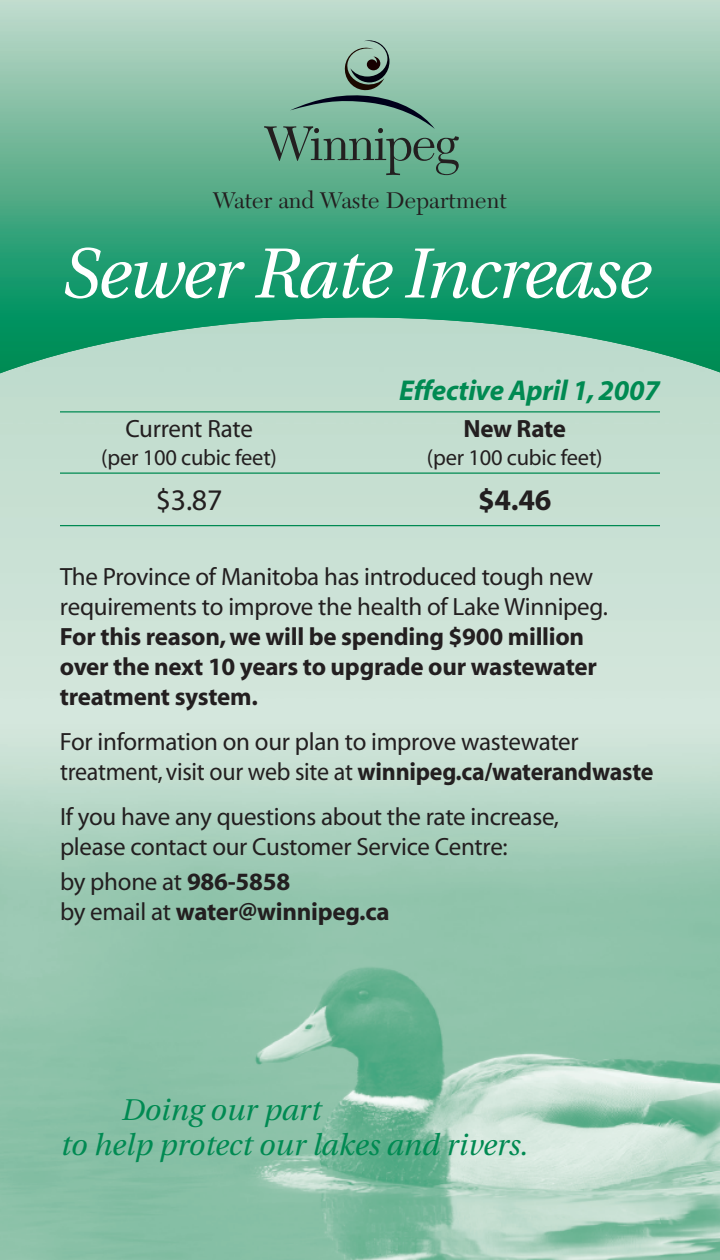
<style>
.page{position:relative;width:720px;height:1260px;background:#fff}
.page>*{position:absolute;margin:0;border:0;box-sizing:border-box;transform-origin:0 0}
.t1{font:italic 70.75px "Utopia";letter-spacing:-.02em;color:#fff}
.t2{font:italic 30px/35px "Utopia";color:#008a52}
.t3{font:30px "Myriad";color:#231f20}
.t4{font:700 30px "Myriad";color:#231f20}
.t5{font:italic 700 28.75px "Myriad";letter-spacing:-.01em;color:#008a52}
.t6{font:25px/30px "Myriad";letter-spacing:-.01em;color:#231f20}
.t7{font:700 25px/30px "Myriad";letter-spacing:-.01em;color:#231f20}
.t8{font:23.75px "New Caledonia";color:#231f20}
.t9{font:22.5px "Myriad";letter-spacing:-.01em;color:#231f20}
.s1{font-weight:700}
.s2{font-weight:400}
</style>
<div class="page">
<img style="left:0;top:373px;width:720px;height:887px">
<svg style="left:0;top:0;width:720px;height:373px;background:#65b596"></svg>
<hr style="left:60px;top:411px;width:600px;height:1px;background:#008a52">
<hr style="left:60px;top:472px;width:600px;height:2px;background:#008a52">
<hr style="left:60px;top:525px;width:600px;height:1px;background:#008a52">
<svg style="left:264px;top:40px;width:195px;height:135px;background:#7aab95"></svg>
<p class="t8" style="left:213px;top:190px;width:295px">Water and Waste Department</p>
<h1 class="t1" style="left:60px;top:245px;width:589px">Sewer Rate Increase</h1>
<p class="t5" style="left:399px;top:380px;width:262px">Effective April 1,2007</p>
<p class="t6" style="left:125px;top:416px;width:129px">Current Rate</p>
<p class="t7" style="left:463px;top:416px;width:104px">New Rate</p>
<p class="t9" style="left:101px;top:449px;width:177px">(per 100 cubic feet)</p>
<p class="t9" style="left:427px;top:449px;width:177px">(per 100 cubic feet)</p>
<p class="t3" style="left:156px;top:489px;width:68px">$3.87</p>
<p class="t4" style="left:478px;top:489px;width:75px">$4.46</p>
<p class="t6" style="left:60px;top:564px;width:549px">The Province of Manitoba has introduced tough new requirements to improve the health of Lake Winnipeg.</p>
<p class="t7" style="left:60px;top:624px;width:538px">For this reason,we will be spending $900 million over the next 10 years to upgrade our wastewater treatment system.</p>
<p class="t6" style="left:60px;top:729px;width:595px">For information on our plan to improve wastewater treatment, visit our web site at <span class="s1">winnipeg.ca/waterandwaste</span></p>
<p class="t6" style="left:60px;top:804px;width:501px">If you have any questions about the rate increase, please contact our Customer Service Centre:</p>
<p class="t7" style="left:60px;top:869px;width:331px"><span class="s2">by phone at</span> 986-5858<br><span class="s2">by email at</span> water@winnipeg.ca</p>
<p class="t2" style="left:60px;top:1095px;width:469px;text-indent:61px">Doing our part<br>to help protect our lakes and rivers.</p>
</div>
